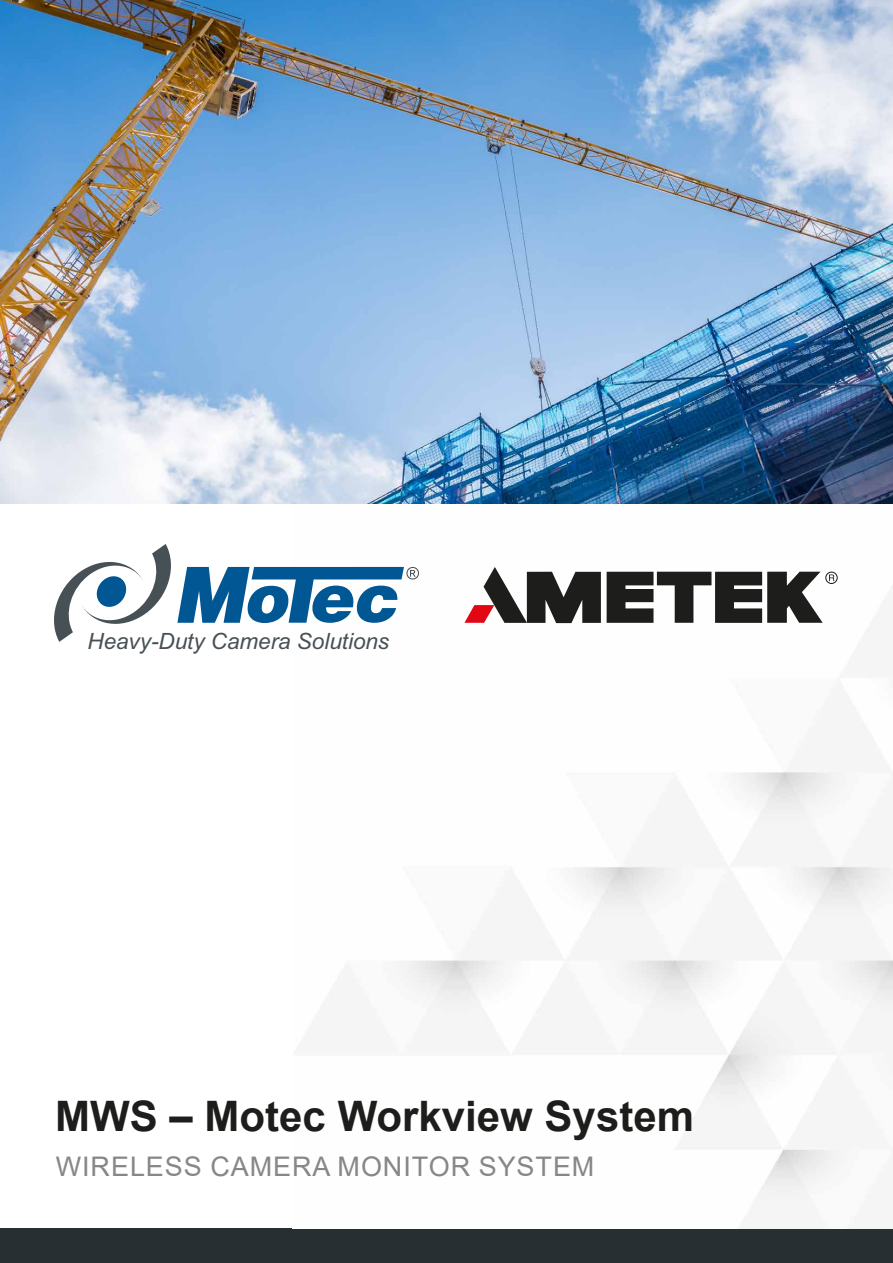
<style>
.page{position:relative;width:893px;height:1263px;background:#fff}
.page>*{position:absolute;margin:0;border:0;box-sizing:border-box;transform-origin:0 0}
.t1{font:700 42px "Arial";color:#1d1d1b}
.t2{font:27px "Arial";letter-spacing:.035em;color:#878787}
.t3{font:italic 22.5px "Arial";color:#465055}
</style>
<div class="page">
<div style="left:0;top:1229px;width:893px;height:34px;background:#272f32"></div>
<img style="left:0;top:0;width:893px;height:504px">
<svg style="left:464px;top:567px;width:137px;height:56px"></svg>
<svg style="left:607px;top:572px;width:231px;height:51px"></svg>
<svg style="left:54px;top:544px;width:365px;height:98px"></svg>
<p class="t3" style="left:87px;top:626px;width:303px">Heavy-Duty Camera Solutions</p>
<h1 class="t1" style="left:55px;top:1086px;width:640px">MWS – Motec Workview System</h1>
<p class="t2" style="left:56px;top:1147px;width:540px">WIRELESS CAMERA MONITOR SYSTEM</p>
</div>
